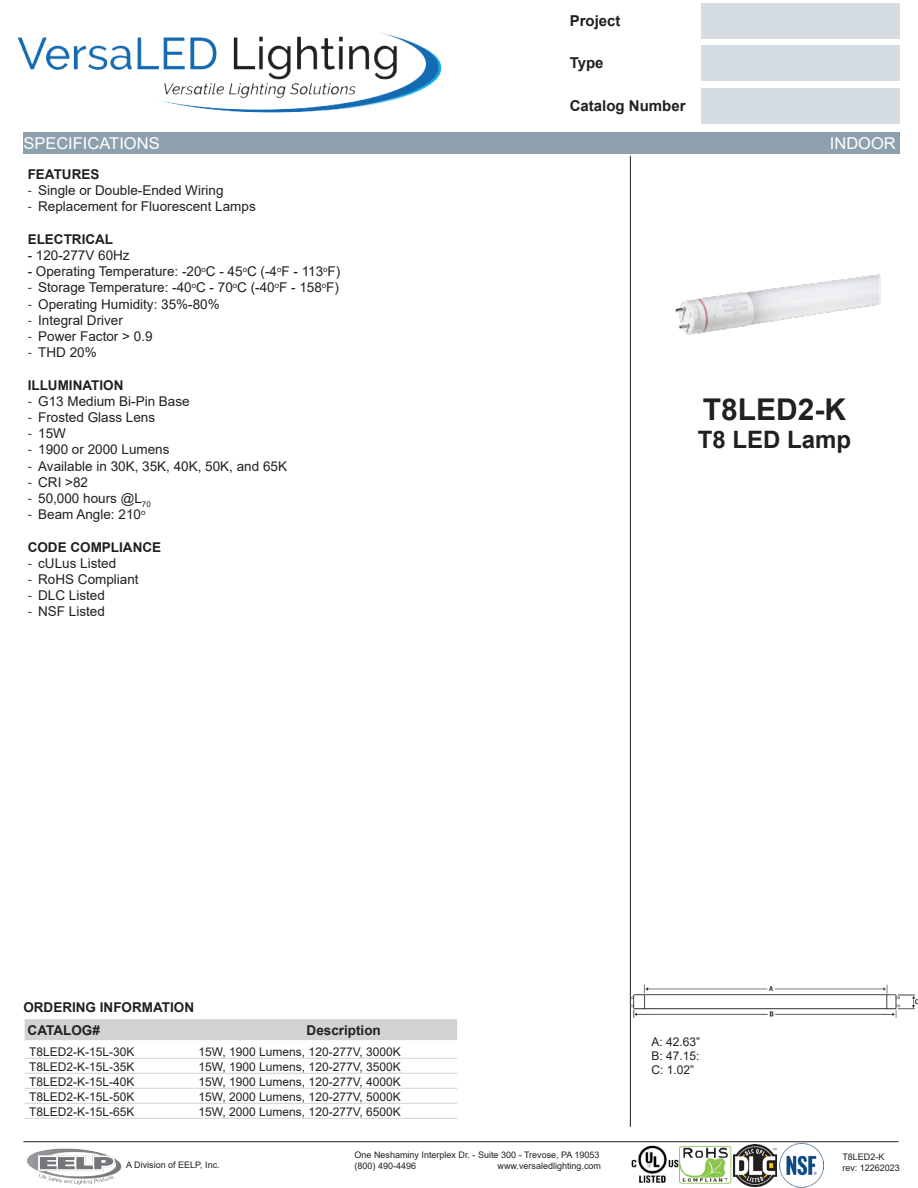
<style>
.page{position:relative;width:918px;height:1188px;background:#fff}
.page>*{position:absolute;margin:0;border:0;box-sizing:border-box;transform-origin:0 0}
.t1{font:700 30px "Arial";color:#231f20}
.t2{font:700 24px "Arial";color:#231f20}
.t3{font:16.35px "Arial";color:#fff}
.t4{font:700 15px "Arial";color:#231f20}
.ParagraphText{font:13.5px "Arial";color:#231f20}
.ParagraphText-2{font:700 13.5px "Arial";color:#231f20}
.Table_Headings{font:700 13.5px "Arial";color:#231f20}
.OrderingInfoDescriptions{font:12px "Arial";color:#231f20}
.t5{font:9px "Arial";color:#231f20}
.s1{font-family:"Myriad Pro"}
</style>
<div class="page">
<img style="left:17px;top:32px;width:425px;height:81px">
<div style="left:702px;top:3px;width:198px;height:35px;background:#d6dde2"></div>
<div style="left:702px;top:45px;width:198px;height:36px;background:#d6dde2"></div>
<div style="left:702px;top:88px;width:198px;height:36px;background:#d6dde2"></div>
<hr style="left:630px;top:156px;width:1px;height:971px;background:#231f20">
<div style="left:23px;top:133px;width:877px;height:21px;background:#8ca1ad"></div>
<hr style="left:23px;top:1141px;width:875px;height:1px;background:#231f20">
<img style="left:27px;top:1148px;width:95px;height:37px">
<div style="left:25px;top:1019px;width:432px;height:21px;background:#d1d2d4"></div>
<hr style="left:25px;top:1058px;width:432px;height:1px;background:#d1d2d4">
<hr style="left:25px;top:1073px;width:432px;height:1px;background:#d1d2d4">
<hr style="left:25px;top:1088px;width:432px;height:1px;background:#d1d2d4">
<hr style="left:25px;top:1103px;width:432px;height:1px;background:#d1d2d4">
<hr style="left:25px;top:1118px;width:432px;height:1px;background:#d1d2d4">
<img style="left:680px;top:1144px;width:96px;height:43px">
<img style="left:628px;top:1141px;width:52px;height:42px">
<img style="left:675px;top:274px;width:206px;height:61px">
<img style="left:629px;top:968px;width:289px;height:56px">
<img style="left:779px;top:1144px;width:44px;height:44px">
<p class="t4" style="left:570px;top:10px;width:52px">Project</p>
<p class="t4" style="left:570px;top:52px;width:35px">Type</p>
<p class="t4" style="left:570px;top:95px;width:117px">Catalog Number</p>
<p class="t3" style="left:23px;top:132px;width:138px">SPECIFICATIONS</p>
<p class="t3" style="left:830px;top:132px;width:67px">INDOOR</p>
<p class="ParagraphText-2" style="left:28px;top:165px;width:73px">FEATURES</p>
<p class="ParagraphText" style="left:28px;top:181px;width:197px"><span class="s1">-</span> Single or Double-Ended Wiring</p>
<p class="ParagraphText" style="left:28px;top:197px;width:230px"><span class="s1">-</span> Replacement for Fluorescent Lamps</p>
<p class="ParagraphText-2" style="left:28px;top:230px;width:87px">ELECTRICAL</p>
<p class="ParagraphText" style="left:28px;top:246px;width:104px">- 120-277V 60Hz</p>
<p class="ParagraphText" style="left:28px;top:262px;width:314px">- Operating Temperature: -20<sup>o</sup>C - 45<sup>o</sup>C (-4<sup>o</sup>F - 113<sup>o</sup>F)</p>
<p class="ParagraphText" style="left:28px;top:278px;width:313px"><span class="s1">-</span> Storage Temperature: -40<sup>o</sup>C - 70<sup>o</sup>C (-40<sup>o</sup>F - 158<sup>o</sup>F)</p>
<p class="ParagraphText" style="left:28px;top:295px;width:194px"><span class="s1">-</span> Operating Humidity: 35%-80%</p>
<p class="ParagraphText" style="left:28px;top:311px;width:97px"><span class="s1">-</span> Integral Driver</p>
<p class="ParagraphText" style="left:28px;top:327px;width:126px"><span class="s1">-</span> Power Factor &gt; 0.9</p>
<p class="ParagraphText" style="left:28px;top:343px;width:71px"><span class="s1">-</span> THD 20%</p>
<p class="ParagraphText-2" style="left:28px;top:375px;width:97px">ILLUMINATION</p>
<p class="ParagraphText" style="left:28px;top:392px;width:164px"><span class="s1">-</span> G13 Medium Bi-Pin Base</p>
<p class="ParagraphText" style="left:28px;top:408px;width:129px"><span class="s1">-</span> Frosted Glass Lens</p>
<p class="ParagraphText" style="left:28px;top:424px;width:40px"><span class="s1">-</span> 15W</p>
<p class="ParagraphText" style="left:28px;top:440px;width:143px"><span class="s1">-</span> 1900 or 2000 Lumens</p>
<p class="ParagraphText" style="left:28px;top:457px;width:261px"><span class="s1">-</span> Available in 30K, 35K, 40K, 50K, and 65K</p>
<p class="ParagraphText" style="left:28px;top:473px;width:62px"><span class="s1">-</span> CRI &gt;82</p>
<p class="ParagraphText" style="left:28px;top:489px;width:125px"><span class="s1">-</span> 50,000 hours @L<sub>70</sub></p>
<p class="ParagraphText" style="left:28px;top:505px;width:119px"><span class="s1">-</span> Beam Angle: 210<sup>o</sup></p>
<p class="ParagraphText-2" style="left:28px;top:537px;width:135px">CODE COMPLIANCE</p>
<p class="ParagraphText" style="left:28px;top:554px;width:90px"><span class="s1">-</span> cULus Listed</p>
<p class="ParagraphText" style="left:28px;top:570px;width:113px"><span class="s1">-</span> RoHS Compliant</p>
<p class="ParagraphText" style="left:28px;top:586px;width:79px"><span class="s1">-</span> DLC Listed</p>
<p class="ParagraphText" style="left:28px;top:602px;width:79px"><span class="s1">-</span> NSF Listed</p>
<p class="t1" style="left:703px;top:388px;width:145px">T8LED2-K</p>
<p class="t2" style="left:698px;top:423px;width:155px">T8 LED Lamp</p>
<p class="ParagraphText-2" style="left:23px;top:998px;width:172px">ORDERING INFORMATION</p>
<p class="Table_Headings" style="left:28px;top:1021px;width:74px">CATALOG#</p>
<p class="Table_Headings" style="left:307px;top:1021px;width:76px">Description</p>
<p class="OrderingInfoDescriptions" style="left:29px;top:1043px;width:107px">T8LED2-K-15L-30K</p>
<p class="OrderingInfoDescriptions" style="left:199px;top:1043px;width:204px">15W, 1900 Lumens, 120-277V, 3000K</p>
<p class="OrderingInfoDescriptions" style="left:29px;top:1058px;width:107px">T8LED2-K-15L-35K</p>
<p class="OrderingInfoDescriptions" style="left:199px;top:1058px;width:204px">15W, 1900 Lumens, 120-277V, 3500K</p>
<p class="OrderingInfoDescriptions" style="left:29px;top:1073px;width:107px">T8LED2-K-15L-40K</p>
<p class="OrderingInfoDescriptions" style="left:199px;top:1073px;width:204px">15W, 1900 Lumens, 120-277V, 4000K</p>
<p class="OrderingInfoDescriptions" style="left:29px;top:1088px;width:107px">T8LED2-K-15L-50K</p>
<p class="OrderingInfoDescriptions" style="left:199px;top:1088px;width:204px">15W, 2000 Lumens, 120-277V, 5000K</p>
<p class="OrderingInfoDescriptions" style="left:29px;top:1103px;width:107px">T8LED2-K-15L-65K</p>
<p class="OrderingInfoDescriptions" style="left:199px;top:1103px;width:204px">15W, 2000 Lumens, 120-277V, 6500K</p>
<p class="t5" style="left:126px;top:1159px;width:95px">A Division of EELP, Inc.</p>
<p class="t5" style="left:355px;top:1149px;width:246px">One Neshaminy Interplex Dr. - Suite 300 - Trevose, PA 19053</p>
<p class="t5" style="left:355px;top:1160px;width:63px">(800) 490-4496</p>
<p class="t5" style="left:498px;top:1160px;width:105px">www.versaledlighting.com</p>
<p class="OrderingInfoDescriptions" style="left:652px;top:1033px;width:50px">A: 42.63”</p>
<p class="OrderingInfoDescriptions" style="left:652px;top:1047px;width:50px">B: 47.15:</p>
<p class="OrderingInfoDescriptions" style="left:652px;top:1062px;width:44px">C: 1.02”</p>
<p class="t5" style="left:842px;top:1151px;width:44px">T8LED2-K</p>
<p class="t5" style="left:842px;top:1161px;width:59px">rev: 12262023</p>
</div>
